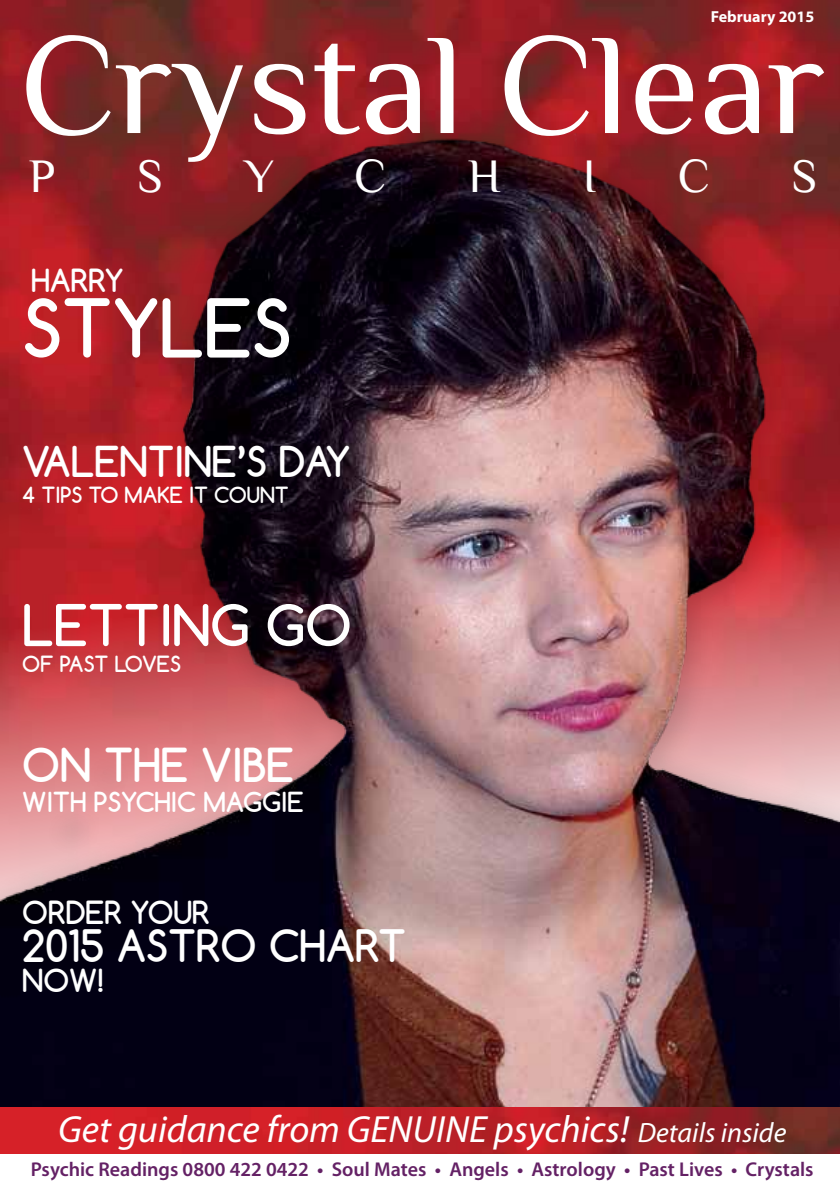
<style>
.page{position:relative;width:840px;height:1191px;background:#fff}
.page>*{position:absolute;margin:0;border:0;box-sizing:border-box;transform-origin:0 0}
.t1{font:144px "Philosopher";color:#fff}
.t2{font:700 76px "Comfortaa";color:#fff}
.t3{font:700 54px "Comfortaa";color:#fff}
.t4{font:48px "Philosopher";color:#fff}
.t5{font:700 44px "Comfortaa";color:#fff}
.t6{font:700 42px "Comfortaa";color:#fff}
.t7{font:700 40px "Comfortaa";color:#fff}
.t8{font:italic 38px "Myriad Pro";color:#fff}
.t9{font:700 30px "Comfortaa";color:#fff}
.t10{font:700 26px "Comfortaa";color:#fff}
.t11{font:700 21px "Comfortaa";color:#fff}
.t12{font:600 20px "Myriad Pro";color:#642165}
.t13{font:700 16px "Myriad Pro";color:#fff}
.s1{font-size:28px}
</style>
<div class="page">
<img style="left:0;top:0;width:839px;height:54px">
<img style="left:0;top:54px;width:839px;height:1053px">
<img style="left:0;top:1107px;width:839px;height:47px">
<p class="t13" style="left:710px;top:6px;width:105px">February 2015</p>
<h1 class="t1" style="left:20px;top:10px;width:806px">Crystal Clear</h1>
<h3 class="t4" style="left:29px;top:151px;width:28px">P</h3>
<h3 class="t4" style="left:137px;top:151px;width:27px">S</h3>
<h3 class="t4" style="left:244px;top:151px;width:32px">Y</h3>
<h3 class="t4" style="left:354px;top:151px;width:33px">C</h3>
<h3 class="t4" style="left:467px;top:151px;width:35px">H</h3>
<h3 class="t4" style="left:582px;top:151px;width:15px">I</h3>
<h3 class="t4" style="left:677px;top:151px;width:33px">C</h3>
<h3 class="t4" style="left:791px;top:151px;width:27px">S</h3>
<h3 class="t9" style="left:31px;top:261px;width:94px">HARRY</h3>
<h2 class="t2" style="left:22px;top:280px;width:270px">STYLES</h2>
<h3 class="t7" style="left:22px;top:436px;width:329px">VALENTINE’S DAY</h3>
<p class="t11" style="left:22px;top:482px;width:268px">4 TIPS TO MAKE IT COUNT</p>
<h3 class="t3" style="left:22px;top:591px;width:330px">LETTING GO</h3>
<p class="t11" style="left:22px;top:651px;width:160px">OF PAST LOVES</p>
<h3 class="t5" style="left:22px;top:737px;width:273px">ON THE VIBE</h3>
<h3 class="t10" style="left:22px;top:786px;width:283px">WITH PSYCHIC MAGGIE</h3>
<h3 class="t9" style="left:22px;top:893px;width:189px">ORDER YOUR</h3>
<h3 class="t6" style="left:22px;top:919px;width:385px">2015 ASTRO CHART</h3>
<h3 class="t9" style="left:22px;top:961px;width:82px">NOW!</h3>
<h3 class="t8" style="left:58px;top:1106px;width:729px">Get guidance from GENUINE psychics! <span class="s1">Details inside</span></h3>
<p class="t12" style="left:31px;top:1156px;width:783px">Psychic Readings 0800 422 0422 • Soul Mates • Angels • Astrology • Past Lives • Crystals</p>
</div>
